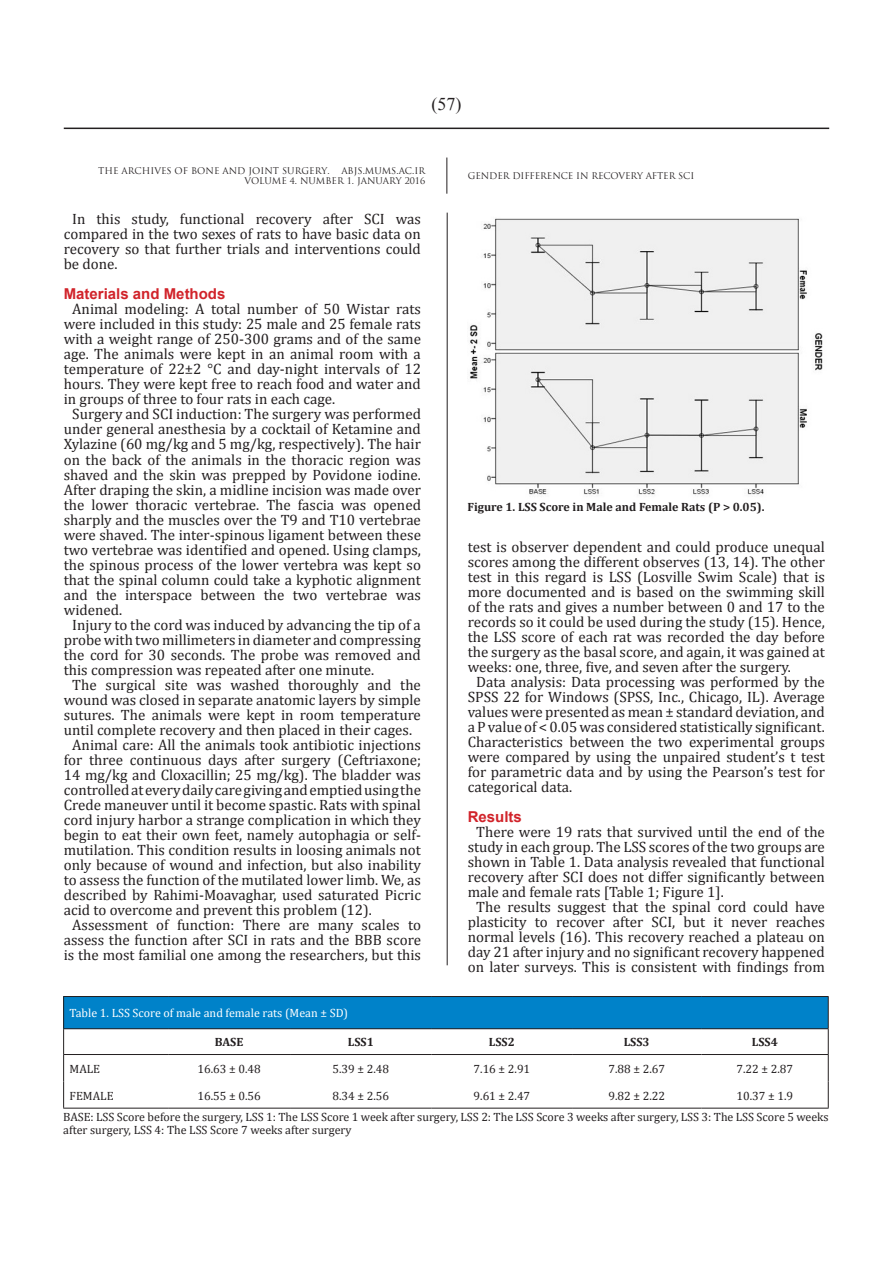
<style>
.page{position:relative;width:893px;height:1263px;background:#fff}
.page>*{position:absolute;margin:0;border:0;box-sizing:border-box;transform-origin:0 0}
.t1{font:18px "Times New Roman";color:#231f20}
.MATN{font:15px/15px "Cambria";color:#231f20;text-align:justify}
.INTERODUCTION{font:700 15px "Arial";color:#d1232a}
.t2{font:12px/13.5px "Cambria";color:#231f20}
.MATN-2{font:700 12px "Cambria";color:#231f20}
.t3{font:12px "Cambria";color:#fff}
.t4{font:9px/10.8px "Trajan Pro";color:#231f20;text-align:right}
</style>
<div class="page">
<hr style="left:64px;top:128px;width:765px;height:1px;background:#231f20">
<hr style="left:446px;top:158px;width:1px;height:36px;background:#231f20">
<hr style="left:447px;top:213px;width:1px;height:752px;background:#231f20">
<div style="left:64px;top:996px;width:764px;height:33px;background:#0082c9"></div>
<hr style="left:63px;top:1028px;width:105px;height:1px;background:#231f20">
<hr style="left:168px;top:1028px;width:122px;height:1px;background:#231f20">
<hr style="left:290px;top:1028px;width:142px;height:1px;background:#231f20">
<hr style="left:432px;top:1028px;width:140px;height:1px;background:#231f20">
<hr style="left:572px;top:1028px;width:129px;height:1px;background:#231f20">
<hr style="left:701px;top:1028px;width:128px;height:1px;background:#231f20">
<hr style="left:63px;top:996px;width:105px;height:1px;background:#231f20">
<hr style="left:63px;top:997px;width:1px;height:31px;background:#231f20">
<hr style="left:168px;top:996px;width:122px;height:1px;background:#231f20">
<hr style="left:290px;top:996px;width:142px;height:1px;background:#231f20">
<hr style="left:432px;top:996px;width:140px;height:1px;background:#231f20">
<hr style="left:572px;top:996px;width:129px;height:1px;background:#231f20">
<hr style="left:701px;top:996px;width:128px;height:1px;background:#231f20">
<hr style="left:828px;top:997px;width:1px;height:31px;background:#231f20">
<svg style="left:63px;top:1029px;width:1px;height:79px"></svg>
<svg style="left:828px;top:1029px;width:1px;height:79px"></svg>
<hr style="left:63px;top:1108px;width:105px;height:1px;background:#231f20">
<hr style="left:168px;top:1108px;width:122px;height:1px;background:#231f20">
<hr style="left:290px;top:1108px;width:142px;height:1px;background:#231f20">
<hr style="left:432px;top:1108px;width:140px;height:1px;background:#231f20">
<hr style="left:572px;top:1108px;width:129px;height:1px;background:#231f20">
<hr style="left:701px;top:1108px;width:128px;height:1px;background:#231f20">
<hr style="left:63px;top:1054px;width:105px;height:1px;background:#231f20">
<hr style="left:168px;top:1054px;width:122px;height:1px;background:#231f20">
<hr style="left:290px;top:1054px;width:142px;height:1px;background:#231f20">
<hr style="left:432px;top:1054px;width:140px;height:1px;background:#231f20">
<hr style="left:572px;top:1054px;width:129px;height:1px;background:#231f20">
<hr style="left:701px;top:1054px;width:128px;height:1px;background:#231f20">
<img style="left:470px;top:218px;width:353px;height:278px">
<p class="t1" style="left:431px;top:92px;width:31px">)57(</p>
<p class="t4" style="left:98px;top:165px;width:233px">THE ARCHIVES OF BONE AND JOINT SURGERY.</p>
<p class="t4" style="left:244px;top:165px;width:182px">ABJS.MUMS.AC.IR<br>VOLUME 4. NUMBER 1. JANUARY 2016</p>
<p class="MATN" style="left:64px;top:212px;width:359px;text-indent:9px">In this study, functional recovery after SCI was compared in the two sexes of rats to have basic data on recovery so that further trials and interventions could be done.</p>
<p class="INTERODUCTION" style="left:64px;top:284px;width:163px">Materials and Methods</p>
<p class="MATN" style="left:64px;top:302px;width:359px;text-indent:9px">Animal modeling: A total number of 50 Wistar rats were included in this study: 25 male and 25 female rats with a weight range of 250-300 grams and of the same age. The animals were kept in an animal room with a temperature of 22±2 °C and day-night intervals of 12 hours. They were kept free to reach food and water and in groups of three to four rats in each cage.</p>
<p class="MATN" style="left:64px;top:407px;width:359px;text-indent:9px">Surgery and SCI induction: The surgery was performed under general anesthesia by a cocktail of Ketamine and Xylazine (60 mg/kg and 5 mg/kg, respectively). The hair on the back of the animals in the thoracic region was shaved and the skin was prepped by Povidone iodine.<br>After draping the skin, a midline incision was made over the lower thoracic vertebrae. The fascia was opened sharply and the muscles over the T9 and T10 vertebrae were shaved. The inter-spinous ligament between these two vertebrae was identified and opened. Using clamps, the spinous process of the lower vertebra was kept so that the spinal column could take a kyphotic alignment and the interspace between the two vertebrae was widened.</p>
<p class="MATN" style="left:64px;top:617px;width:359px;text-indent:9px">Injury to the cord was induced by advancing the tip of a probe with two millimeters in diameter and compressing the cord for 30 seconds. The probe was removed and this compression was repeated after one minute.</p>
<p class="MATN" style="left:64px;top:677px;width:359px;text-align:center">The surgical site was washed thoroughly and the wound was closed in separate anatomic layers by simple sutures. The animals were kept in room temperature until complete recovery and then placed in their cages.</p>
<p class="MATN" style="left:64px;top:737px;width:359px;text-indent:9px">Animal care: All the animals took antibiotic injections for three continuous days after surgery (Ceftriaxone; 14 mg/kg and Cloxacillin; 25 mg/kg). The bladder was controlled at every daily care giving and emptied using the Crede maneuver until it become spastic. Rats with spinal cord injury harbor a strange complication in which they begin to eat their own feet, namely autophagia or self&shy;mutilation. This condition results in loosing animals not only because of wound and infection, but also inability to assess the function of the mutilated lower limb. We, as described by Rahimi-Moavaghar, used saturated Picric acid to overcome and prevent this problem (12).</p>
<p class="MATN" style="left:64px;top:917px;width:359px;text-align:center">Assessment of function: There are many scales to assess the function after SCI in rats and the BBB score is the most familial one among the researchers, but this</p>
<p class="t4" style="left:468px;top:170px;width:228px">GENDER DIFFERENCE IN RECOVERY AFTER SCI</p>
<p class="MATN-2" style="left:467px;top:499px;width:299px">Figure 1. LSS Score in Male and Female Rats (P &gt; 0.05).</p>
<p class="MATN" style="left:468px;top:539px;width:359px">test is observer dependent and could produce unequal scores among the different observes (13, 14). The other test in this regard is LSS (Losville Swim Scale) that is more documented and is based on the swimming skill of the rats and gives a number between 0 and 17 to the records so it could be used during the study (15). Hence, the LSS score of each rat was recorded the day before the surgery as the basal score, and again, it was gained at weeks: one, three, five, and seven after the surgery.</p>
<p class="MATN" style="left:468px;top:674px;width:359px;text-indent:9px">Data analysis: Data processing was performed by the SPSS 22 for Windows (SPSS, Inc., Chicago, IL). Average values were presented as mean ± standard deviation, and a P value of &lt; 0.05 was considered statistically significant.<br>Characteristics between the two experimental groups were compared by using the unpaired student’s t test for parametric data and by using the Pearson’s test for categorical data.</p>
<p class="INTERODUCTION" style="left:468px;top:806px;width:56px">Results</p>
<p class="MATN" style="left:468px;top:824px;width:359px;text-indent:9px">There were 19 rats that survived until the end of the study in each group. The LSS scores of the two groups are shown in Table 1. Data analysis revealed that functional recovery after SCI does not differ significantly between male and female rats [Table 1; Figure 1].</p>
<p class="MATN" style="left:468px;top:899px;width:359px;text-align:center">The results suggest that the spinal cord could have plasticity to recover after SCI, but it never reaches normal levels (16). This recovery reached a plateau on day 21 after injury and no significant recovery happened on later surveys. This is consistent with findings from</p>
<p class="t3" style="left:70px;top:1006px;width:280px">Table 1. LSS Score of male and female rats (Mean ± SD)</p>
<p class="MATN-2" style="left:215px;top:1034px;width:30px">BASE</p>
<p class="MATN-2" style="left:348px;top:1034px;width:27px">LSS1</p>
<p class="MATN-2" style="left:489px;top:1034px;width:27px">LSS2</p>
<p class="MATN-2" style="left:624px;top:1034px;width:27px">LSS3</p>
<p class="MATN-2" style="left:752px;top:1034px;width:27px">LSS4</p>
<p class="t2" style="left:70px;top:1062px;width:32px">MALE</p>
<p class="t2" style="left:197px;top:1062px;width:65px">16.63 ± 0.48</p>
<p class="t2" style="left:333px;top:1062px;width:58px">5.39 ± 2.48</p>
<p class="t2" style="left:474px;top:1062px;width:58px">7.16 ± 2.91</p>
<p class="t2" style="left:608px;top:1062px;width:58px">7.88 ± 2.67</p>
<p class="t2" style="left:736px;top:1062px;width:58px">7.22 ± 2.87</p>
<p class="t2" style="left:70px;top:1088px;width:45px">FEMALE</p>
<p class="t2" style="left:197px;top:1088px;width:65px">16.55 ± 0.56</p>
<p class="t2" style="left:333px;top:1088px;width:58px">8.34 ± 2.56</p>
<p class="t2" style="left:474px;top:1088px;width:58px">9.61 ± 2.47</p>
<p class="t2" style="left:608px;top:1088px;width:58px">9.82 ± 2.22</p>
<p class="t2" style="left:736px;top:1088px;width:58px">10.37 ± 1.9</p>
<p class="t2" style="left:63px;top:1109px;width:767px">BASE: LSS Score before the surgery, LSS 1: The LSS Score 1 week after surgery, LSS 2: The LSS Score 3 weeks after surgery, LSS 3: The LSS Score 5 weeks after surgery, LSS 4: The LSS Score 7 weeks after surgery</p>
</div>
